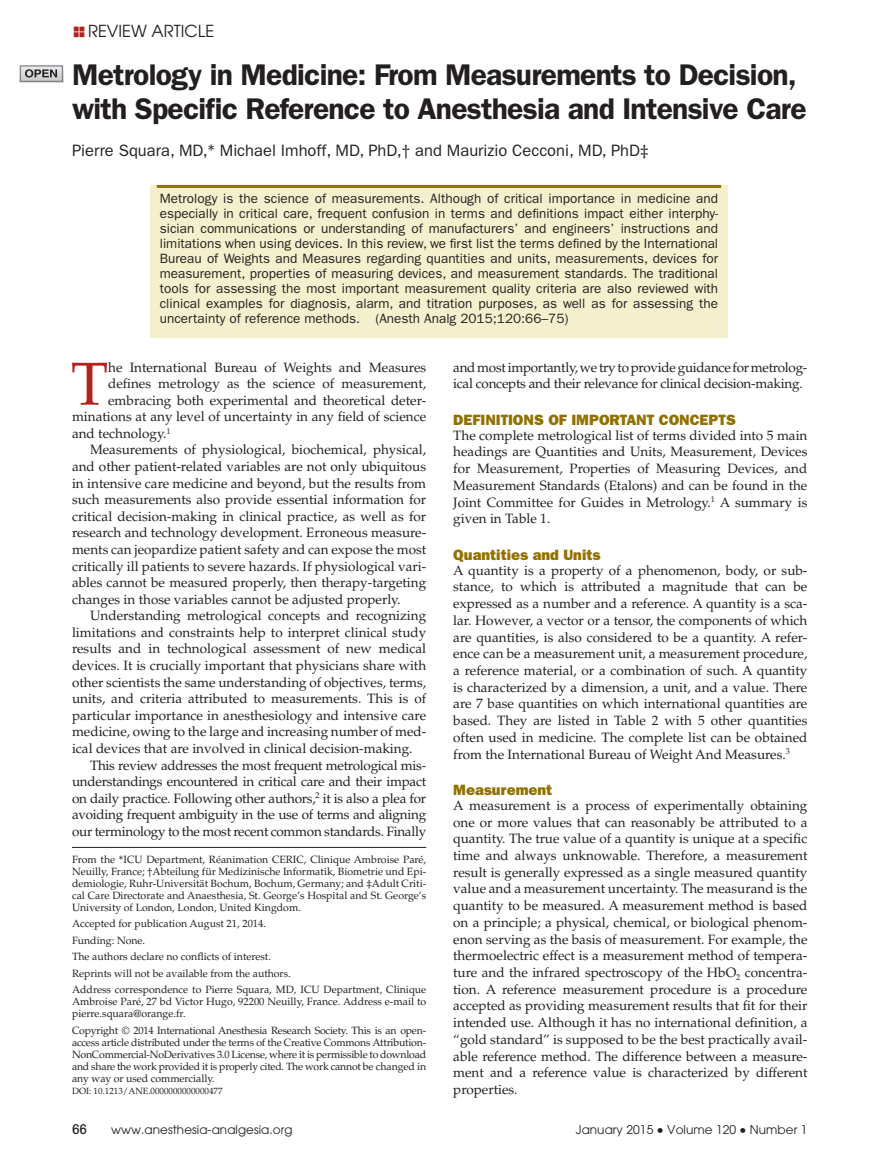
<style>
.page{position:relative;width:878px;height:1175px;background:#fff}
.page>*{position:absolute;margin:0;border:0;box-sizing:border-box;transform-origin:0 0}
.t1{font:60.6px "Palatino LT Std";color:#b1231c}
.t2{font:600 30px/33px "ITC Franklin Gothic Std";letter-spacing:-.025em;color:#231f20}
.t3{font:16.5px "ITC Franklin Gothic Std";color:#231f20}
.t4{font:16.5px "Avant Garde";color:#231f20}
.t5{font:15px "ITC Franklin Gothic Std Hvy";color:#927100}
.t6{font:13.5px/16.6px "Palatino LT Std";color:#231f20;text-align:justify}
.t7{font:13.5px/15px "ITC Franklin Gothic Std";color:#231f20;text-align:justify}
.t8{font:13.5px/16.6px "Palatino LT Std";letter-spacing:-.02em;color:#231f20}
.t9{font:500 condensed 13.5px "Avant Garde";color:#231f20}
.t10{font:12px "Avant Garde";letter-spacing:.005em;color:#231f20}
.t11{font:10.5px/12px "Palatino LT Std";color:#231f20;text-align:justify}
.t12{font:9px "Palatino LT Std";color:#231f20}
.s1{font-family:"Cambria Math"}
.s2{font-family:"Gandhari Unicode";font-size:18.75px}
</style>
<div class="page">
<div style="left:150px;top:185px;width:578px;height:153px;background:#f4f0cd"></div>
<hr style="left:157px;top:185px;width:564px;height:3px;background:#927100">
<hr style="left:72px;top:847px;width:354px;height:1px;background:#231f20">
<img style="left:19px;top:65px;width:45px;height:18px">
<div style="left:20px;top:65px;width:43px;height:17px;border:1px solid #808285"></div>
<svg style="left:25px;top:69px;width:32px;height:9px"></svg>
<p class="t4" style="left:88px;top:22px;width:128px">Review Article</p>
<h2 class="t2" style="left:72px;top:59px;width:736px">Metrology in Medicine: From Measurements to Decision, with Specific Reference to Anesthesia and Intensive Care</h2>
<p class="t3" style="left:72px;top:141px;width:578px">Pierre Squara, MD,<span class="s1">*</span> Michael Imhoff, MD, PhD,<span class="s1">†</span> and Maurizio Cecconi, MD, PhD<span class="s1">‡</span></p>
<p class="t7" style="left:160px;top:191px;width:560px">Metrology is the science of measurements. Although of critical importance in medicine and especially in critical care, frequent confusion in terms and definitions impact either interphy&shy;sician communications or understanding of manufacturers’ and engineers’ instructions and limitations when using devices. In this review, we first list the terms defined by the International Bureau of Weights and Measures regarding quantities and units, measurements, devices for measurement, properties of measuring devices, and measurement standards. The traditional tools for assessing the most important measurement quality criteria are also reviewed with clinical examples for diagnosis, alarm, and titration purposes, as well as for assessing the uncertainty of reference methods. (Anesth Analg 2015;120:66–75)</p>
<h1 class="t1" style="left:71px;top:348px;width:39px">T</h1>
<p class="t6" style="left:108px;top:359px;width:319px">he International Bureau of Weights and Measures</p>
<p class="t6" style="left:108px;top:375px;width:319px">defines metrology as the science of measurement,</p>
<p class="t6" style="left:108px;top:392px;width:319px">embracing both experimental and theoretical deter-</p>
<p class="t6" style="left:72px;top:408px;width:356px">minations at any level of uncertainty in any field of science</p>
<p class="t6" style="left:72px;top:425px;width:100px">and technology.<sup>1</sup></p>
<p class="t6" style="left:90px;top:442px;width:337px">Measurements of physiological, biochemical, physical,</p>
<p class="t6" style="left:72px;top:458px;width:355px">and other patient-related variables are not only ubiquitous</p>
<p class="t6" style="left:72px;top:475px;width:355px">in intensive care medicine and beyond, but the results from</p>
<p class="t6" style="left:72px;top:491px;width:355px">such measurements also provide essential information for</p>
<p class="t6" style="left:72px;top:508px;width:356px">critical decision-making in clinical practice, as well as for</p>
<p class="t6" style="left:72px;top:524px;width:355px">research and technology development. Erroneous measure-</p>
<p class="t6" style="left:72px;top:541px;width:355px">ments can jeopardize patient safety and can expose the most</p>
<p class="t6" style="left:72px;top:558px;width:355px">critically ill patients to severe hazards. If physiological vari-</p>
<p class="t6" style="left:72px;top:574px;width:356px">ables cannot be measured properly, then therapy-targeting</p>
<p class="t6" style="left:72px;top:591px;width:330px">changes in those variables cannot be adjusted properly.</p>
<p class="t6" style="left:90px;top:607px;width:338px">Understanding metrological concepts and recognizing</p>
<p class="t6" style="left:72px;top:624px;width:356px">limitations and constraints help to interpret clinical study</p>
<p class="t6" style="left:72px;top:640px;width:355px">results and in technological assessment of new medical</p>
<p class="t6" style="left:72px;top:657px;width:355px">devices. It is crucially important that physicians share with</p>
<p class="t6" style="left:72px;top:674px;width:356px">other scientists the same understanding of objectives, terms,</p>
<p class="t6" style="left:72px;top:690px;width:355px">units, and criteria attributed to measurements. This is of</p>
<p class="t6" style="left:72px;top:707px;width:355px">particular importance in anesthesiology and intensive care</p>
<p class="t6" style="left:72px;top:723px;width:356px">medicine, owing to the large and increasing number of med-</p>
<p class="t6" style="left:72px;top:740px;width:342px">ical devices that are involved in clinical decision-making.</p>
<p class="t8" style="left:90px;top:757px;width:338px">This review addresses the most frequent metrological mis-</p>
<p class="t8" style="left:72px;top:773px;width:356px">understandings encountered in critical care and their impact</p>
<p class="t8" style="left:72px;top:790px;width:355px">on daily practice. Following other authors,<sup>2</sup> it is also a plea for</p>
<p class="t8" style="left:72px;top:806px;width:355px">avoiding frequent ambiguity in the use of terms and aligning</p>
<p class="t8" style="left:72px;top:823px;width:356px">our terminology to the most recent common standards. Finally</p>
<p class="t11" style="left:72px;top:853px;width:356px">From the <span class="s1">*</span>ICU Department, Réanimation CERIC, Clinique Ambroise Paré, Neuilly, France; <span class="s1">†</span>Abteilung für Medizinische Informatik, Biometrie und Epi&shy;demiologie, Ruhr-Universität Bochum, Bochum, Germany; and <span class="s1">‡</span>Adult Criti&shy;cal Care Directorate and Anaesthesia, St. George’s Hospital and St. George’s University of London, London, United Kingdom.</p>
<p class="t11" style="left:72px;top:915px;width:356px;line-height:16.5px;text-align:left">Accepted for publication August 21, 2014.<br>Funding: None.<br>The authors declare no conflicts of interest.<br>Reprints will not be available from the authors.<br>Address correspondence to Pierre Squara, MD, ICU Department, Clinique</p>
<p class="t11" style="left:72px;top:996px;width:355px">Ambroise Paré, 27 bd Victor Hugo, 92200 Neuilly, France. Address e-mail to pierre.squara@orange.fr.</p>
<p class="t11" style="left:72px;top:1024px;width:356px">Copyright © 2014 International Anesthesia Research Society. This is an open&shy;access article distributed under the terms of the Creative Commons Attribution-NonCommercial-NoDerivatives 3.0 License, where it is permissible to download and share the work provided it is properly cited. The work cannot be changed in any way or used commercially.</p>
<p class="t12" style="left:72px;top:1085px;width:152px">DOI: 10.1213/ANE.0000000000000477</p>
<p class="t8" style="left:453px;top:359px;width:355px">and most importantly, we try to provide guidance for metrolog&shy;ical concepts and their relevance for clinical decision-making.</p>
<p class="t5" style="left:453px;top:410px;width:284px">DEFINITIONS OF IMPORTANT CONCEPTS</p>
<p class="t6" style="left:453px;top:427px;width:356px">The complete metrological list of terms divided into 5 main headings are Quantities and Units, Measurement, Devices for Measurement, Properties of Measuring Devices, and Measurement Standards (Etalons) and can be found in the Joint Committee for Guides in Metrology.<sup>1</sup> A summary is given in Table 1.</p>
<p class="t5" style="left:453px;top:545px;width:149px">Quantities and Units</p>
<p class="t6" style="left:453px;top:562px;width:356px">A quantity is a property of a phenomenon, body, or sub&shy;stance, to which is attributed a magnitude that can be expressed as a number and a reference. A quantity is a sca&shy;lar. However, a vector or a tensor, the components of which are quantities, is also considered to be a quantity. A refer&shy;ence can be a measurement unit, a measurement procedure, a reference material, or a combination of such. A quantity is characterized by a dimension, a unit, and a value. There are 7 base quantities on which international quantities are based. They are listed in Table 2 with 5 other quantities often used in medicine. The complete list can be obtained from the International Bureau of Weight And Measures.<sup>3</sup></p>
<p class="t5" style="left:453px;top:780px;width:100px">Measurement</p>
<p class="t6" style="left:453px;top:797px;width:356px">A measurement is a process of experimentally obtaining one or more values that can reasonably be attributed to a quantity. The true value of a quantity is unique at a specific time and always unknowable. Therefore, a measurement result is generally expressed as a single measured quantity value and a measurement uncertainty. The measurand is the quantity to be measured. A measurement method is based on a principle; a physical, chemical, or biological phenom&shy;enon serving as the basis of measurement. For example, the thermoelectric effect is a measurement method of tempera&shy;ture and the infrared spectroscopy of the HbO<sub>2</sub> concentra&shy;tion. A reference measurement procedure is a procedure accepted as providing measurement results that fit for their intended use. Although it has no international definition, a “gold standard” is supposed to be the best practically avail&shy;able reference method. The difference between a measure&shy;ment and a reference value is characterized by different properties.</p>
<p class="t9" style="left:72px;top:1121px;width:17px">66</p>
<p class="t10" style="left:111px;top:1123px;width:183px">www.anesthesia-analgesia.org</p>
<p class="t10" style="left:575px;top:1123px;width:233px">January 2015 <span class="s2">•</span> Volume 120 <span class="s2">•</span> Number 1</p>
</div>
